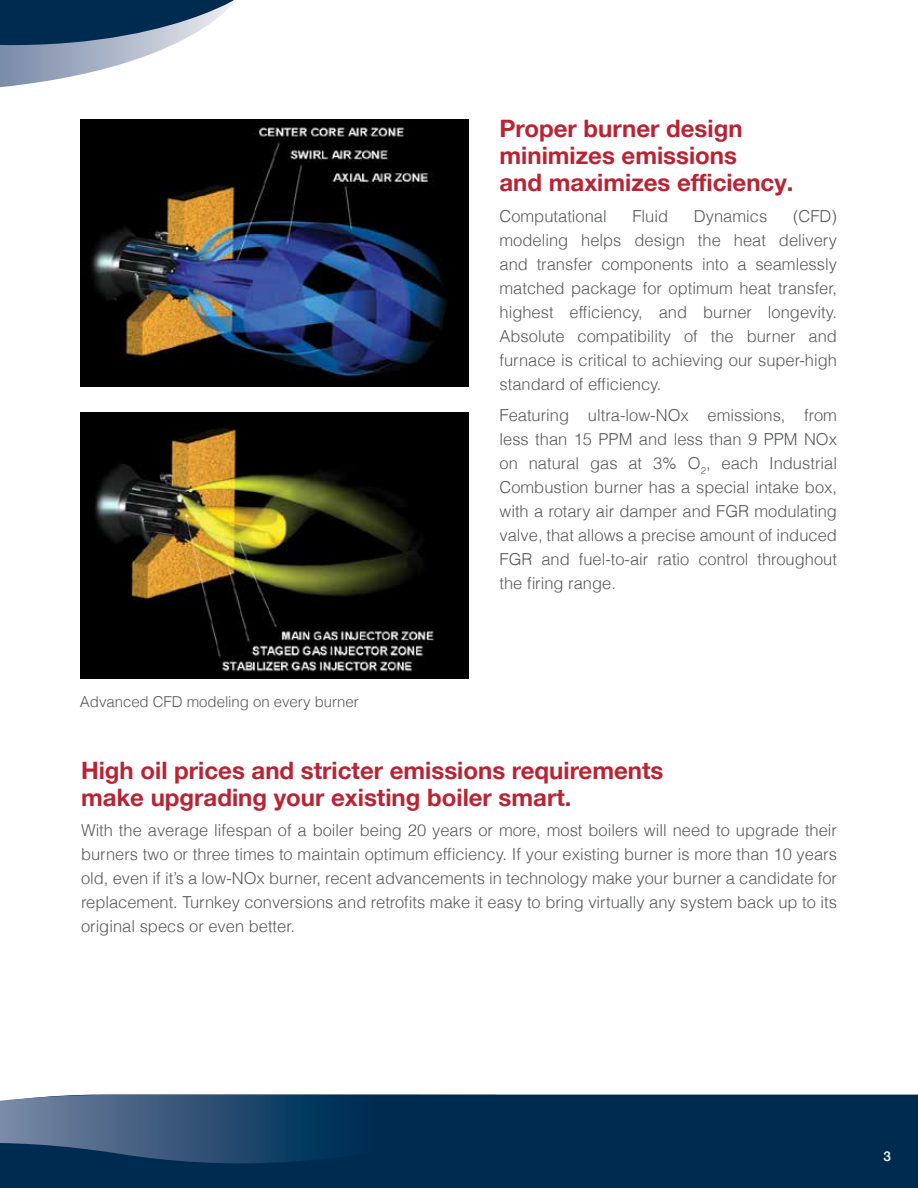
<style>
.page{position:relative;width:918px;height:1188px;background:#fff}
.page>*{position:absolute;margin:0;border:0;box-sizing:border-box;transform-origin:0 0}
.t1{font:700 24px/27px "Helvetica Neue LT Pro";color:#ba2334}
.t2{font:300 16.5px/24px "Helvetica";color:#58595b;text-align:justify}
.t3{font:300 15px "Helvetica";letter-spacing:-.005em;color:#58595b}
.t4{font:500 13.5px "Helvetica Neue LT Pro";color:#fff}
</style>
<div class="page">
<svg style="left:0;top:0;width:235px;height:88px"></svg>
<div style="left:495px;top:1095px;width:423px;height:93px;background:#002b51"></div>
<svg style="left:0;top:1095px;width:495px;height:93px;background:#194064"></svg>
<img style="left:80px;top:120px;width:388px;height:266px">
<img style="left:80px;top:412px;width:388px;height:266px">
<p class="t3" style="left:80px;top:689px;width:280px">Advanced CFD modeling on every burner</p>
<h1 class="t1" style="left:500px;top:114px;width:296px">Proper burner design minimizes emissions<br>and maximizes efficiency.</h1>
<p class="t2" style="left:500px;top:203px;width:109px">Computational</p>
<p class="t2" style="left:632px;top:203px;width:37px">Fluid</p>
<p class="t2" style="left:694px;top:203px;width:75px">Dynamics</p>
<p class="t2" style="left:500px;top:203px;width:339px;text-indent:294px">(CFD) modeling helps design the heat delivery and transfer components into a seamlessly matched package for optimum heat transfer, highest efficiency, and burner longevity.<br>Absolute compatibility of the burner and furnace is critical to achieving our super-high standard of efficiency.</p>
<p class="t2" style="left:499px;top:402px;width:339px">Featuring ultra-low-NOx emissions, from less than 15 PPM and less than 9 PPM NOx on natural gas at 3% O<sub>2</sub>, each Industrial Combustion burner has a special intake box, with a rotary air damper and FGR modulating valve, that allows a precise amount of induced FGR and fuel-to-air ratio control throughout the firing range.</p>
<h1 class="t1" style="left:81px;top:756px;width:584px">High oil prices and stricter emissions requirements make upgrading your existing boiler smart.</h1>
<p class="t2" style="left:81px;top:818px;width:758px">With the average lifespan of a boiler being 20 years or more, most boilers will need to upgrade their burners two or three times to maintain optimum efficiency. If your existing burner is more than 10 years old, even if it’s a low-NOx burner, recent advancements in technology make your burner a candidate for replacement. Turnkey conversions and retrofits make it easy to bring virtually any system back up to its original specs or even better.</p>
<p class="t4" style="left:883px;top:1148px;width:9px">3</p>
</div>
